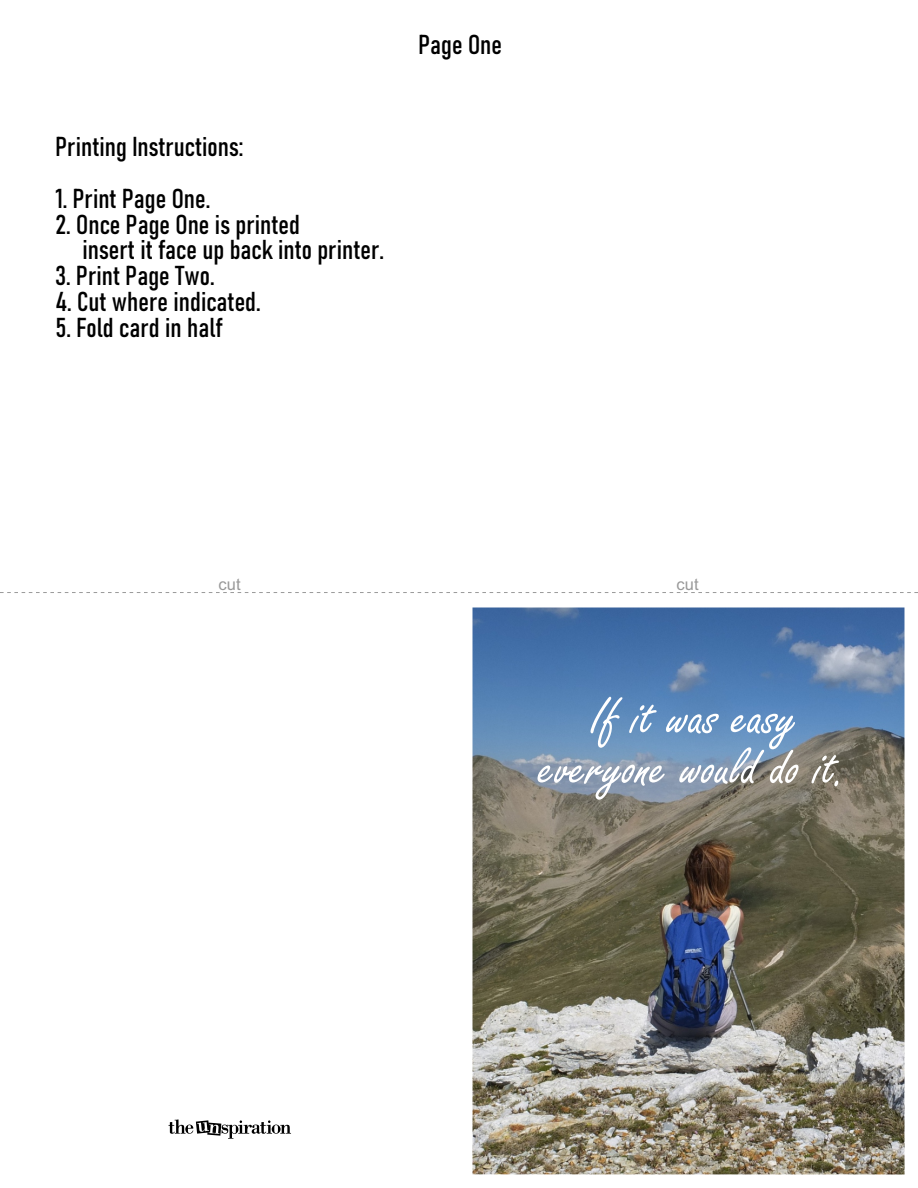
<style>
.page{position:relative;width:918px;height:1188px;background:#fff}
.page>*{position:absolute;margin:0;border:0;box-sizing:border-box;transform-origin:0 0}
.t1{font:57px/50.4px "Freestyle Script";color:#fff;text-align:center}
.t2{font:27px/26px "Bahnschrift";color:#000}
.t3{font:16.5px "Arial";color:#999}
</style>
<div class="page">
<svg style="left:169px;top:1119px;width:122px;height:20px"></svg>
<svg style="left:0;top:592px;width:918px;height:1px"></svg>
<img style="left:473px;top:608px;width:432px;height:566px">
<p class="t2" style="left:56px;top:135px;width:189px">Printing Instructions:</p>
<p class="t2" style="left:56px;top:187px;width:156px">1. Print Page One.</p>
<p class="t2" style="left:83px;top:213px;width:303px;text-indent:-27px">2. Once Page One is printed<br>insert it face up back into printer.</p>
<p class="t2" style="left:56px;top:265px;width:161px">3. Print Page Two.</p>
<p class="t2" style="left:56px;top:290px;width:207px">4. Cut where indicated.</p>
<p class="t2" style="left:56px;top:316px;width:169px">5. Fold card in half</p>
<p class="t2" style="left:418px;top:33px;width:85px">Page One</p>
<p class="t3" style="left:219px;top:578px;width:24px">cut</p>
<p class="t3" style="left:677px;top:578px;width:24px">cut</p>
<h1 class="t1" style="left:540px;top:699px;width:309px">If it was easy everyone would do it.</h1>
</div>
